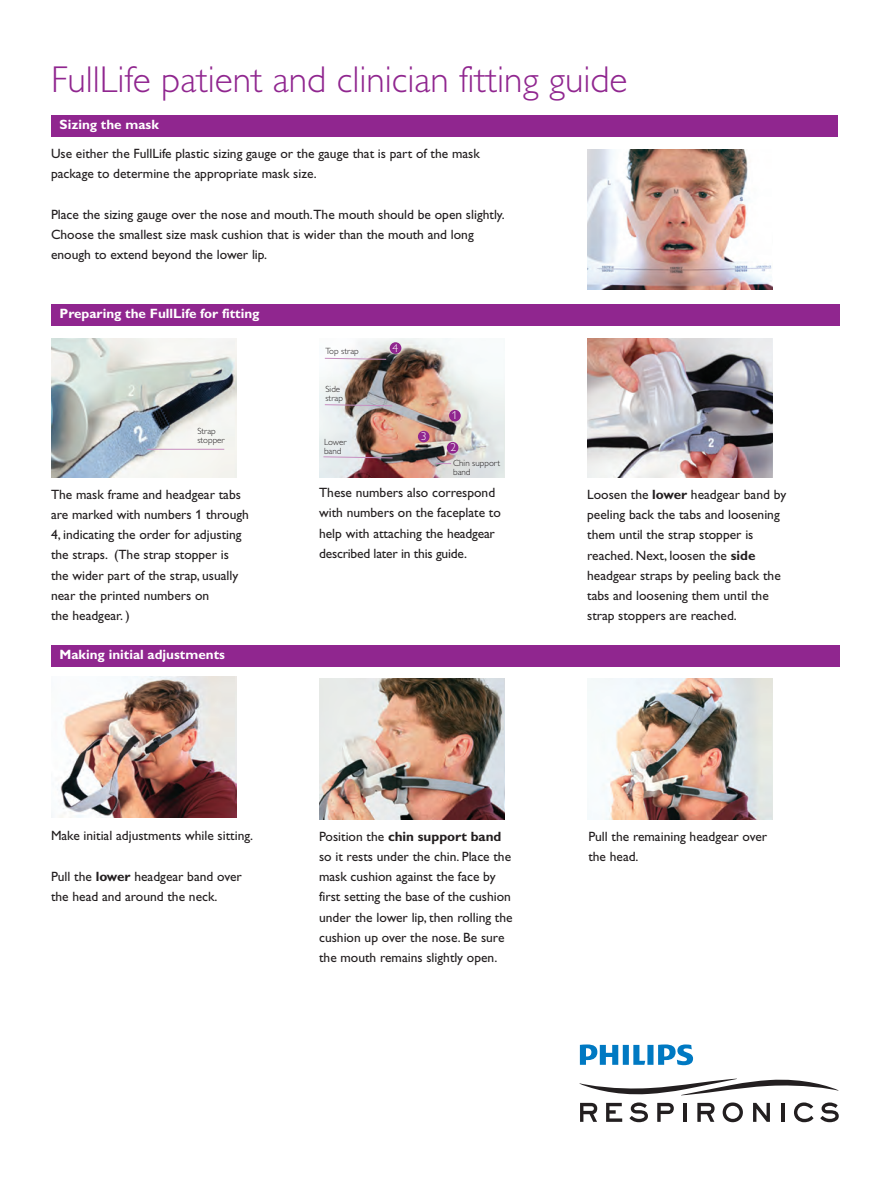
<style>
.page{position:relative;width:891px;height:1188px;background:#fff}
.page>*{position:absolute;margin:0;border:0;box-sizing:border-box;transform-origin:0 0}
.t1{font:300 37.5px "Gill Alt One";color:#90268f}
.t2{font:13.5px/20.2px "Gill Alt One";color:#231f20}
.t3{font:700 13.5px "Gill Sans Std";color:#fff}
.t4{font:300 11.55px "Gill Alt One";color:#fff}
.t5{font:300 9px/9px "Gill Alt One";color:#231f20}
.s1{font-weight:700}
</style>
<div class="page">
<svg style="left:580px;top:1044px;width:113px;height:21px"></svg>
<svg style="left:820px;top:1102px;width:19px;height:20px"></svg>
<svg style="left:794px;top:1102px;width:20px;height:20px"></svg>
<svg style="left:753px;top:1103px;width:17px;height:19px"></svg>
<svg style="left:606px;top:1103px;width:16px;height:19px"></svg>
<svg style="left:629px;top:1102px;width:19px;height:20px"></svg>
<svg style="left:657px;top:1103px;width:17px;height:19px"></svg>
<hr style="left:683px;top:1103px;width:3px;height:19px;background:#231f20">
<hr style="left:781px;top:1103px;width:3px;height:19px;background:#231f20">
<svg style="left:580px;top:1103px;width:17px;height:19px"></svg>
<svg style="left:697px;top:1103px;width:18px;height:19px"></svg>
<svg style="left:723px;top:1102px;width:20px;height:20px"></svg>
<svg style="left:579px;top:1078px;width:260px;height:18px"></svg>
<div style="left:51px;top:115px;width:787px;height:22px;background:#90268f"></div>
<div style="left:51px;top:304px;width:789px;height:21px;background:#90268f"></div>
<img style="left:319px;top:338px;width:186px;height:140px">
<img style="left:587px;top:149px;width:186px;height:140px">
<img style="left:51px;top:338px;width:186px;height:140px">
<img style="left:587px;top:338px;width:186px;height:140px">
<hr style="left:147px;top:449px;width:77px;height:1px;background:#c78ebf">
<svg style="left:324px;top:404px;width:69px;height:3px"></svg>
<svg style="left:324px;top:358px;width:63px;height:2px"></svg>
<svg style="left:323px;top:456px;width:70px;height:3px"></svg>
<svg style="left:436px;top:463px;width:15px;height:1px"></svg>
<div style="left:447px;top:442px;width:12px;height:12px;background:#90268f;border-radius:50%"></div>
<div style="left:418px;top:431px;width:12px;height:11px;background:#90268f;border-radius:50%"></div>
<div style="left:449px;top:410px;width:12px;height:11px;background:#90268f;border-radius:50%"></div>
<div style="left:51px;top:645px;width:789px;height:22px;background:#90268f"></div>
<img style="left:319px;top:678px;width:186px;height:141px">
<img style="left:587px;top:678px;width:186px;height:141px">
<img style="left:51px;top:677px;width:186px;height:141px">
<div style="left:390px;top:342px;width:11px;height:12px;background:#90268f;border-radius:50%"></div>
<h1 class="t1" style="left:51px;top:65px;width:578px">FullLife patient and clinician fitting guide</h1>
<p class="t3" style="left:60px;top:120px;width:101px">Sizing the mask</p>
<p class="t2" style="left:51px;top:144px;width:430px">Use either the FullLife plastic sizing gauge or the gauge that is part of the mask package to determine the appropriate mask size.</p>
<p class="t2" style="left:51px;top:205px;width:455px">Place the sizing gauge over the nose and mouth.The mouth should be open slightly.<br>Choose the smallest size mask cushion that is wider than the mouth and long enough to extend beyond the lower lip.</p>
<p class="t3" style="left:60px;top:308px;width:202px">Preparing the FullLife for fitting</p>
<p class="t5" style="left:197px;top:427px;width:29px">Strap stopper</p>
<p class="t5" style="left:325px;top:347px;width:35px">Top strap</p>
<p class="t5" style="left:325px;top:386px;width:19px">Side strap</p>
<p class="t5" style="left:324px;top:438px;width:24px">Lower band</p>
<p class="t4" style="left:393px;top:344px;width:7px">4</p>
<p class="t4" style="left:421px;top:432px;width:7px">3</p>
<p class="t4" style="left:452px;top:411px;width:7px">1</p>
<p class="t4" style="left:450px;top:443px;width:7px">2</p>
<p class="t5" style="left:453px;top:460px;width:49px">Chin support band</p>
<p class="t2" style="left:51px;top:485px;width:199px">The mask frame and headgear tabs are marked with numbers 1 through<br>4, indicating the order for adjusting the straps. (The strap stopper is the wider part of the strap, usually near the printed numbers on<br>the headgear. )</p>
<p class="t2" style="left:319px;top:484px;width:183px">These numbers also correspond with numbers on the faceplate to help with attaching the headgear described later in this guide.</p>
<p class="t3" style="left:60px;top:649px;width:167px">Making initial adjustments</p>
<p class="t2" style="left:51px;top:827px;width:204px">Make initial adjustments while sitting.</p>
<p class="t2" style="left:51px;top:867px;width:192px">Pull the <span class="s1">lower</span> headgear band over the head and around the neck.</p>
<p class="t2" style="left:319px;top:827px;width:195px">Position the <span class="s1">chin support band </span>so it rests under the chin. Place the mask cushion against the face by first setting the base of the cushion under the lower lip, then rolling the cushion up over the nose. Be sure the mouth remains slightly open.</p>
<p class="t2" style="left:587px;top:485px;width:201px">Loosen the <span class="s1">lower</span> headgear band by peeling back the tabs and loosening them until the strap stopper is reached. Next, loosen the <span class="s1">side </span>headgear straps by peeling back the tabs and loosening them until the strap stoppers are reached.</p>
<p class="t2" style="left:588px;top:827px;width:180px">Pull the remaining headgear over the head.</p>
</div>
